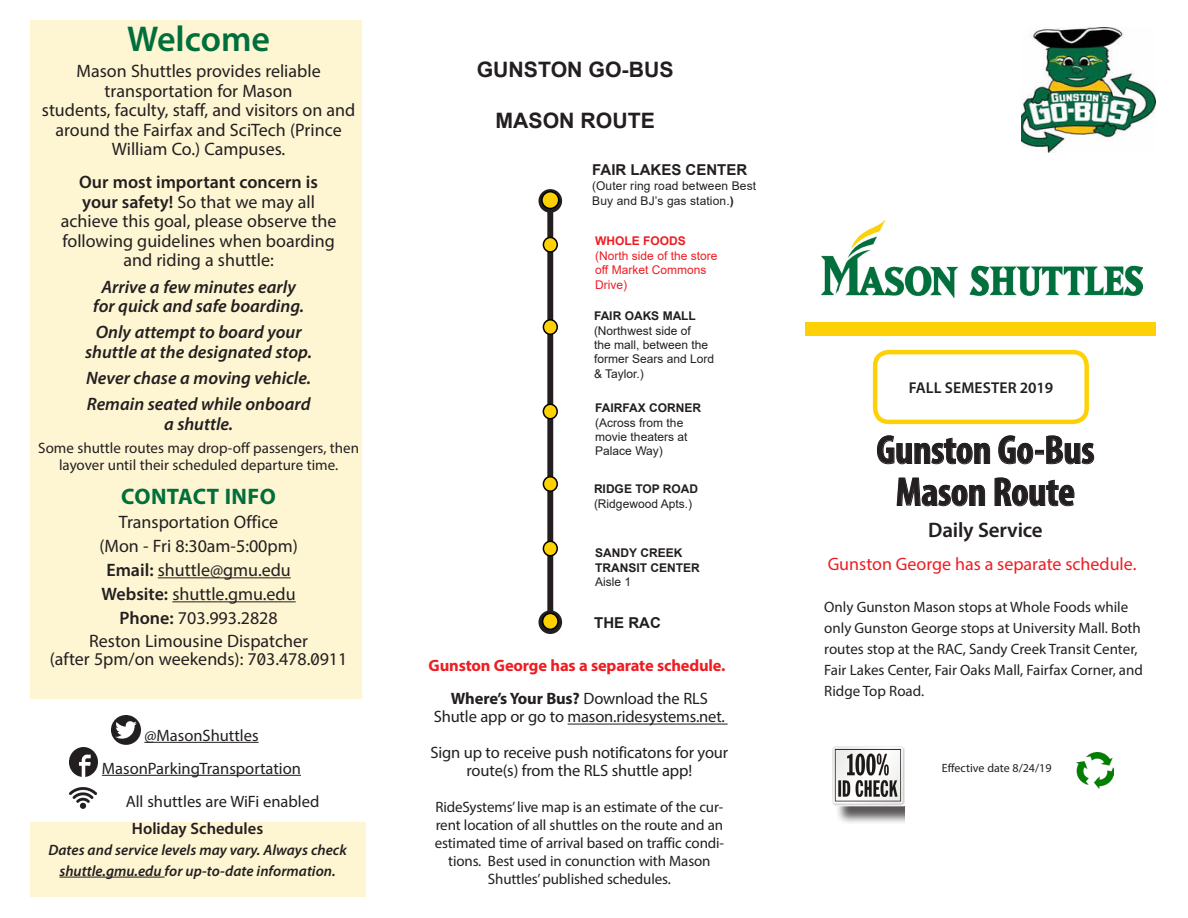
<style>
.page{position:relative;width:1188px;height:918px;background:#fff}
.page>*{position:absolute;margin:0;border:0;box-sizing:border-box;transform-origin:0 0}
.t1{font:700 condensed 40.5px/42px "Myriad Pro";letter-spacing:-.01em;color:#231f20;text-align:center}
.t2{font:600 36px "Myriad Pro";color:#006f3c}
.t3{font:700 22.5px "Myriad Pro";letter-spacing:.02em;color:#006f3c}
.t4{font:700 21.3px "Arial";color:#231f20}
.t5{font:600 21px "Myriad Pro";letter-spacing:-.01em;color:#231f20}
.t6{font:18px/19.5px "Myriad Pro";color:#231f20;text-align:center}
.t7{font:italic 600 18px/19.5px "Myriad Pro";color:#231f20;text-align:center}
.t8{font:18px "Myriad Pro";color:#ee1d23}
.t9{font:16.5px/18px "Myriad Pro";letter-spacing:-.01em;color:#231f20;text-align:center}
.t10{font:700 16.5px "Myriad Pro";letter-spacing:-.01em;color:#ee1d23}
.t11{font:600 16.5px "Myriad Pro";color:#231f20}
.t12{font:600 15.75px "Myriad Pro";letter-spacing:.01em;color:#231f20}
.t13{font:15px/21px "Myriad Pro";letter-spacing:-.005em;color:#231f20;text-align:center}
.t14{font:italic 600 15px "Myriad Pro";color:#231f20}
.t15{font:700 15px "Arial";color:#231f20}
.t16{font:700 14.1px "Arial";color:#231f20}
.t17{font:12px/14.4px "Arial";color:#231f20}
.t18{font:12px/14.4px "Arial";color:#ee1d23}
.t19{font:700 12px/14.4px "Arial";color:#231f20}
.t20{font:12px "Myriad Pro";color:#231f20}
.s1{font-weight:600}
.s2{font-weight:700}
.s3{font-weight:400}
</style>
<div class="page">
<div style="left:805px;top:322px;width:351px;height:14px;background:#fed105"></div>
<div style="left:873px;top:350px;width:216px;height:74px;border:4px solid #fed105;border-radius:14px"></div>
<svg style="left:877px;top:435px;width:113px;height:30px"></svg>
<svg style="left:999px;top:435px;width:35px;height:30px"></svg>
<div style="left:1035px;top:450px;width:9px;height:5px;border:1px solid #231f20"></div>
<svg style="left:1046px;top:435px;width:48px;height:30px"></svg>
<svg style="left:896px;top:477px;width:89px;height:30px"></svg>
<svg style="left:994px;top:477px;width:81px;height:30px"></svg>
<div style="left:30px;top:20px;width:332px;height:679px;background:#fef5d2"></div>
<hr style="left:158px;top:577px;width:133px;height:1px;background:#231f20">
<hr style="left:172px;top:601px;width:124px;height:1px;background:#231f20">
<div style="left:30px;top:822px;width:335px;height:74px;background:#fef5d2"></div>
<hr style="left:59px;top:877px;width:106px;height:1px;background:#231f20">
<img style="left:1022px;top:27px;width:134px;height:125px">
<hr style="left:144px;top:742px;width:115px;height:1px;background:#231f20">
<hr style="left:102px;top:775px;width:199px;height:1px;background:#231f20">
<div style="left:547px;top:201px;width:6px;height:421px;background:#231f20"></div>
<svg style="left:538px;top:189px;width:24px;height:24px"></svg>
<svg style="left:538px;top:610px;width:24px;height:24px"></svg>
<div style="left:543px;top:237px;width:14px;height:15px;background:#fed105;border-radius:50%"></div>
<div style="left:543px;top:237px;width:15px;height:16px;border:2px solid #000;border-radius:50%"></div>
<div style="left:835px;top:749px;width:69px;height:75px;background:#231f20;opacity:.75"></div>
<div style="left:832px;top:745px;width:72px;height:62px;background:#ecebeb"></div>
<img style="left:833px;top:747px;width:71px;height:59px">
<div style="left:542px;top:192px;width:17px;height:16px;background:#fed105;border-radius:50%"></div>
<div style="left:541px;top:191px;width:18px;height:18px;border:2px solid #000;border-radius:50%"></div>
<div style="left:543px;top:320px;width:14px;height:14px;background:#fed105;border-radius:50%"></div>
<div style="left:543px;top:319px;width:15px;height:16px;border:2px solid #000;border-radius:50%"></div>
<div style="left:543px;top:404px;width:14px;height:15px;background:#fed105;border-radius:50%"></div>
<div style="left:543px;top:404px;width:15px;height:15px;border:2px solid #000;border-radius:50%"></div>
<div style="left:543px;top:477px;width:14px;height:14px;background:#fed105;border-radius:50%"></div>
<div style="left:543px;top:476px;width:15px;height:16px;border:2px solid #000;border-radius:50%"></div>
<div style="left:543px;top:541px;width:14px;height:15px;background:#fed105;border-radius:50%"></div>
<div style="left:543px;top:541px;width:15px;height:16px;border:2px solid #000;border-radius:50%"></div>
<div style="left:543px;top:613px;width:15px;height:16px;background:#fed105;border-radius:50%"></div>
<div style="left:542px;top:613px;width:17px;height:17px;border:2px solid #000;border-radius:50%"></div>
<img style="left:1077px;top:753px;width:36px;height:36px">
<img style="left:112px;top:716px;width:28px;height:29px">
<img style="left:69px;top:748px;width:29px;height:28px">
<img style="left:69px;top:787px;width:28px;height:22px">
<img style="left:822px;top:220px;width:321px;height:77px">
<hr style="left:568px;top:724px;width:160px;height:1px;background:#231f20">
<p class="t2" style="left:127px;top:16px;width:144px">Welcome</p>
<p class="t6" style="left:42px;top:61px;width:315px">Mason Shuttles provides reliable transportation for Mason<br>students, faculty, staff, and visitors on and around the Fairfax and SciTech (Prince William Co.) Campuses.</p>
<p class="t6" style="left:61px;top:172px;width:277px"><span class="s1">Our most important concern is your safety!</span> So that we may all achieve this goal, please observe the following guidelines when boarding and riding a shuttle:</p>
<p class="t7" style="left:93px;top:276px;width:212px">Arrive a few minutes early for quick and safe boarding.</p>
<p class="t7" style="left:85px;top:322px;width:228px">Only attempt to board your shuttle at the designated stop.</p>
<p class="t7" style="left:86px;top:368px;width:226px">Never chase a moving vehicle.</p>
<p class="t7" style="left:87px;top:394px;width:225px">Remain seated while onboard a shuttle.</p>
<p class="t13" style="left:38px;top:440px;width:322px;line-height:16.5px">Some shuttle routes may drop-off passengers, then layover until their scheduled departure time.</p>
<p class="t3" style="left:121px;top:482px;width:156px">CONTACT INFO</p>
<p class="t6" style="left:119px;top:512px;width:161px">Transportation Office</p>
<p class="t6" style="left:99px;top:536px;width:200px">(Mon - Fri 8:30am-5:00pm)</p>
<p class="t6" style="left:106px;top:560px;width:186px"><span class="s1">Email:</span> shuttle@gmu.edu</p>
<p class="t6" style="left:102px;top:584px;width:196px"><span class="s1">Website:</span> shuttle.gmu.edu</p>
<p class="t6" style="left:120px;top:608px;width:160px"><span class="s1">Phone:</span> 703.993.2828</p>
<p class="t6" style="left:50px;top:631px;width:299px;line-height:18px">Reston Limousine Dispatcher<br>(after 5pm/on weekends): 703.478.0911</p>
<p class="t9" style="left:144px;top:726px;width:116px">@MasonShuttles</p>
<p class="t9" style="left:102px;top:759px;width:201px">MasonParkingTransportation</p>
<p class="t9" style="left:126px;top:792px;width:195px">All shuttles are WiFi enabled</p>
<p class="t11" style="left:132px;top:818px;width:133px">Holiday Schedules</p>
<p class="t14" style="left:48px;top:840px;width:300px">Dates and service levels may vary. Always check</p>
<p class="t14" style="left:59px;top:861px;width:278px">shuttle.gmu.edu for up-to-date information.</p>
<p class="t4" style="left:477px;top:55px;width:198px">GUNSTON GO-BUS</p>
<p class="t4" style="left:495px;top:106px;width:161px">MASON ROUTE</p>
<p class="t16" style="left:550px;top:64px;width:84px">FINLEY LOT</p>
<p class="t15" style="left:592px;top:160px;width:157px">FAIR LAKES CENTER</p>
<p class="t17" style="left:592px;top:179px;width:165px;line-height:15px">(Outer ring road between Best<br>Buy and BJ’s gas station.<span class="s2">)</span></p>
<p class="t18" style="left:595px;top:234px;width:124px"><span class="s2">WHOLE FOODS </span>(North side of the store off Market Commons<br>Drive)</p>
<p class="t17" style="left:594px;top:309px;width:122px"><span class="s2">FAIR OAKS MALL </span>(Northwest side of<br>the mall, between the former Sears and Lord &amp; Taylor.)</p>
<p class="t17" style="left:595px;top:401px;width:108px"><span class="s2">FAIRFAX CORNER </span>(Across from the movie theaters at<br>Palace Way)</p>
<p class="t17" style="left:594px;top:482px;width:106px"><span class="s2">RIDGE TOP ROAD </span>(Ridgewood Apts.)</p>
<p class="t19" style="left:595px;top:546px;width:106px">SANDY CREEK<br>TRANSIT CENTER<br><span class="s3">Aisle 1</span></p>
<p class="t15" style="left:594px;top:612px;width:68px">THE RAC</p>
<p class="t10" style="left:429px;top:654px;width:298px">Gunston George has a separate schedule.</p>
<p class="t9" style="left:434px;top:690px;width:293px"><span class="s2">Where’s Your Bus?</span> Download the RLS<br>Shutle app or go to mason.ridesystems.net.</p>
<p class="t9" style="left:431px;top:744px;width:299px">Sign up to receive push notificatons for your route(s) from the RLS shuttle app!</p>
<p class="t13" style="left:435px;top:798px;width:291px;line-height:18px">RideSystems’ live map is an estimate of the cur&shy;rent location of all shuttles on the route and an estimated time of arrival based on traffic condi&shy;tions. Best used in conunction with Mason Shuttles’ published schedules.</p>
<p class="t12" style="left:909px;top:378px;width:146px">FALL SEMESTER 2019</p>
<p class="t1" style="left:876px;top:428px;width:220px">Gunston Go-Bus<br>Mason Route</p>
<p class="t5" style="left:928px;top:517px;width:116px">Daily Service</p>
<p class="t8" style="left:828px;top:553px;width:310px">Gunston George has a separate schedule.</p>
<p class="t13" style="left:824px;top:596px;width:320px;text-align:left">Only Gunston Mason stops at Whole Foods while only Gunston George stops at University Mall. Both routes stop at the RAC, Sandy Creek Transit Center, Fair Lakes Center, Fair Oaks Mall, Fairfax Corner, and Ridge Top Road.</p>
<p class="t20" style="left:942px;top:761px;width:111px">Effective date 8/24/19</p>
</div>
